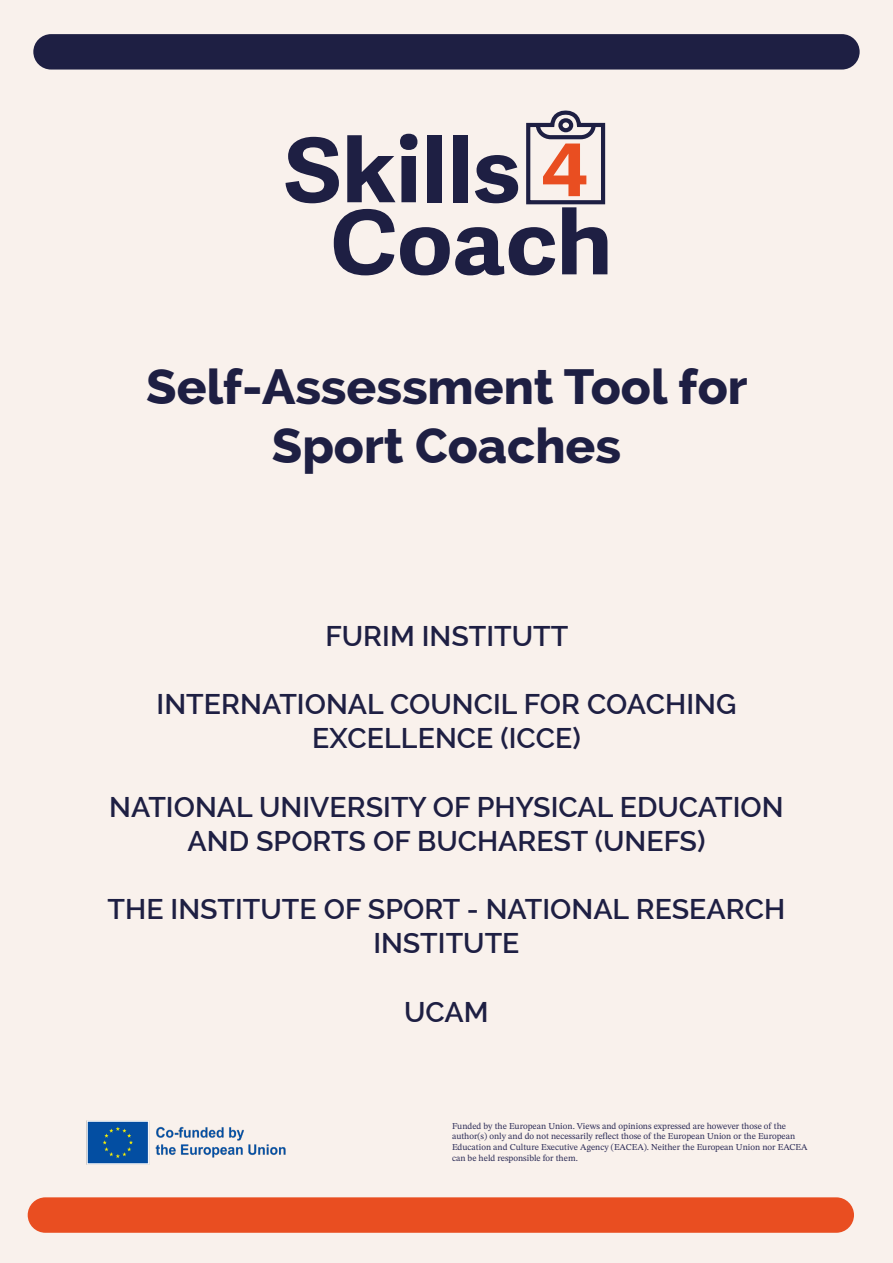
<style>
.page{position:relative;width:893px;height:1263px;background:#f9f1ec}
.page>*{position:absolute;margin:0;border:0;box-sizing:border-box;transform-origin:0 0}
.t1{font:700 88.8px "Adelle Sans Devanagari";letter-spacing:-.005em;color:#1e1f43;scale:1.08 1}
.t2{font:700 72.75px "Adelle Sans Devanagari";color:#e94e21;scale:1.08 1}
.t3{font:800 49.5px/59.4px "Raleway";color:#1e1f43;text-align:center}
.t4{font:600 28.5px/34.2px "Raleway";color:#1e1f43;text-align:center}
.t5{font:9px/10.8px "STIX Two Text";color:#2a2a55}
</style>
<div class="page">
<div style="left:33px;top:34px;width:827px;height:36px;background:#1e1f43;border-radius:18px"></div>
<div style="left:28px;top:1197px;width:826px;height:36px;background:#e94e21;border-radius:18px"></div>
<svg style="left:285px;top:137px;width:54px;height:66px"></svg>
<svg style="left:347px;top:134px;width:70px;height:68px"></svg>
<div style="left:427px;top:135px;width:15px;height:67px;background:#1e1f43"></div>
<div style="left:453px;top:135px;width:14px;height:67px;background:#1e1f43"></div>
<svg style="left:475px;top:155px;width:43px;height:48px"></svg>
<svg style="left:526px;top:112px;width:80px;height:93px"></svg>
<img style="left:86px;top:1120px;width:200px;height:45px">
<h2 class="t2" style="left:541px;top:128px;width:45px">4</h2>
<h1 class="t1" style="left:330px;top:192px;width:263px">Coach</h1>
<h3 class="t3" style="left:146px;top:357px;width:603px">Self-Assessment Tool for<br>Sport Coaches</h3>
<h3 class="t4" style="left:325px;top:618px;width:244px">FURIM INSTITUTT</h3>
<h3 class="t4" style="left:157px;top:687px;width:581px">INTERNATIONAL COUNCIL FOR COACHING<br>EXCELLENCE (ICCE)</h3>
<h3 class="t4" style="left:109px;top:789px;width:676px">NATIONAL UNIVERSITY OF PHYSICAL EDUCATION<br>AND SPORTS OF BUCHAREST (UNEFS)</h3>
<h3 class="t4" style="left:108px;top:892px;width:679px">THE INSTITUTE OF SPORT - NATIONAL RESEARCH<br>INSTITUTE</h3>
<h3 class="t4" style="left:404px;top:995px;width:86px">UCAM</h3>
<p class="t5" style="left:452px;top:1120px;width:357px">Funded by the European Union. Views and opinions expressed are however those of the author(s) only and do not necessarily reflect those of the European Union or the European Education and Culture Executive Agency (EACEA). Neither the European Union nor EACEA can be held responsible for them.</p>
</div>
